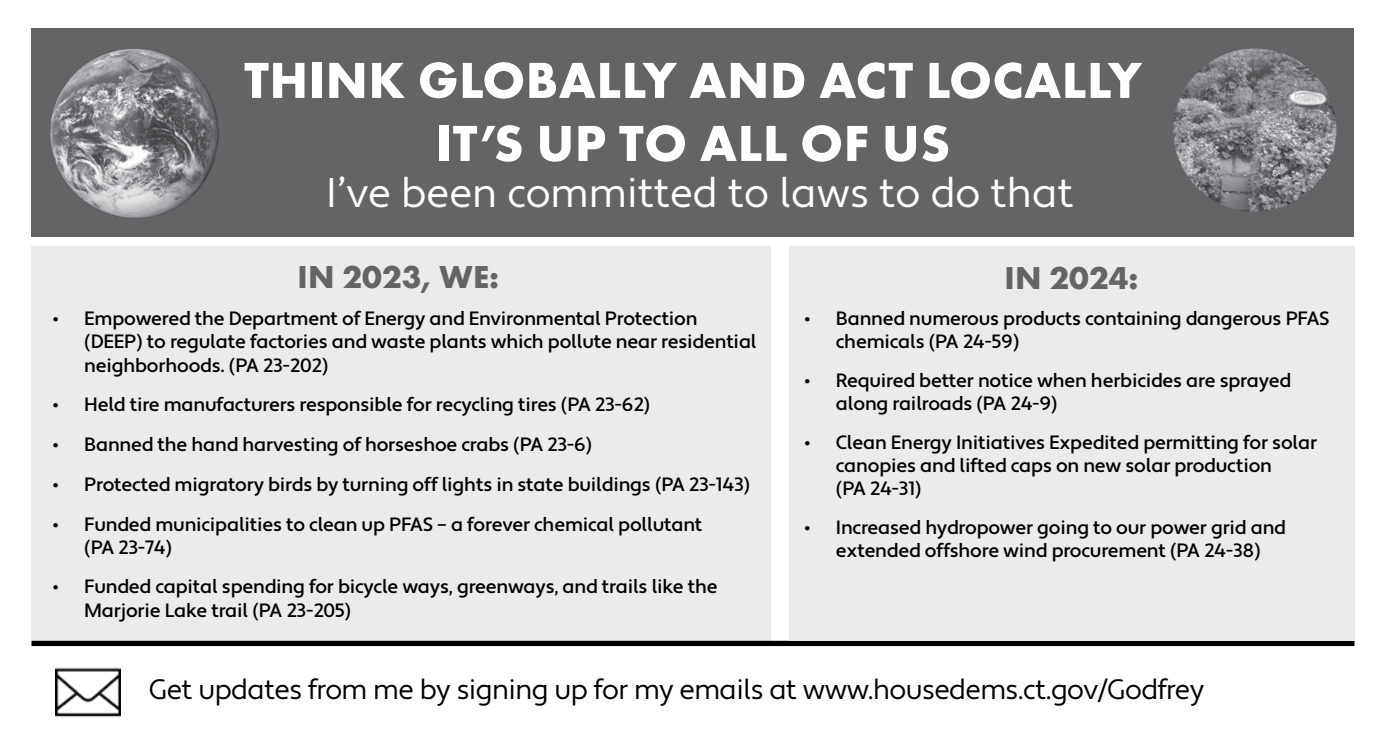
<style>
.page{position:relative;width:1386px;height:756px;background:#fff}
.page>*{position:absolute;margin:0;border:0;box-sizing:border-box;transform-origin:0 0}
.t1{font:700 52.5px/63px "Futura PT";letter-spacing:.01em;color:#fff;text-align:center}
.t2{font:41.48px "Apertura";color:#fff}
.t3{font:700 32.9px "Futura PT";color:#636466}
.t4{font:28px "Apertura";letter-spacing:-.02em;color:#000}
.t5{font:500 19.25px/23.1px "Apertura";letter-spacing:-.01em;color:#000}
</style>
<div class="page">
<div style="left:32px;top:28px;width:1322px;height:209px;background:#636466"></div>
<div style="left:32px;top:246px;width:739px;height:395px;background:#ebebec"></div>
<img style="left:55px;top:667px;width:65px;height:50px">
<div style="left:32px;top:641px;width:1322px;height:5px;background:#000"></div>
<div style="left:789px;top:247px;width:565px;height:394px;background:#ebebec"></div>
<img style="left:50px;top:49px;width:169px;height:169px">
<img style="left:1173px;top:49px;width:164px;height:163px;border-radius:82px">
<h1 class="t1" style="left:244px;top:48px;width:899px">THINK GLOBALLY AND ACT LOCALLY<br>IT’S UP TO ALL OF US</h1>
<h2 class="t2" style="left:326px;top:167px;width:749px">I’ve been committed to laws to do that</h2>
<h3 class="t3" style="left:298px;top:256px;width:203px">IN 2023, WE:</h3>
<h3 class="t3" style="left:1005px;top:257px;width:135px">IN 2024:</h3>
<p class="t5" style="left:84px;top:308px;width:674px;text-indent:-31px">• Empowered the Department of Energy and Environmental Protection (DEEP) to regulate factories and waste plants which pollute near residential neighborhoods. (PA 23-202)</p>
<p class="t5" style="left:53px;top:394px;width:599px">• Held tire manufacturers responsible for recycling tires (PA 23-62)</p>
<p class="t5" style="left:53px;top:434px;width:541px">• Banned the hand harvesting of horseshoe crabs (PA 23-6)</p>
<p class="t5" style="left:53px;top:473px;width:699px">• Protected migratory birds by turning off lights in state buildings (PA 23-143)</p>
<p class="t5" style="left:84px;top:513px;width:620px;text-indent:-31px">• Funded municipalities to clean up PFAS – a forever chemical pollutant (PA 23-74)</p>
<p class="t5" style="left:84px;top:576px;width:635px;text-indent:-31px">• Funded capital spending for bicycle ways, greenways, and trails like the<br>Marjorie Lake trail (PA 23-205)</p>
<p class="t5" style="left:836px;top:308px;width:495px;text-indent:-31px">• Banned numerous products containing dangerous PFAS chemicals (PA 24-59)</p>
<p class="t5" style="left:836px;top:370px;width:457px;text-indent:-31px">• Required better notice when herbicides are sprayed along railroads (PA 24-9)</p>
<p class="t5" style="left:836px;top:432px;width:483px;text-indent:-31px">• Clean Energy Initiatives Expedited permitting for solar canopies and lifted caps on new solar production<br>(PA 24-31)</p>
<p class="t5" style="left:804px;top:517px;width:483px;text-align:center">• Increased hydropower going to our power grid and extended offshore wind procurement (PA 24-38)</p>
<h3 class="t4" style="left:149px;top:672px;width:1057px">Get updates from me by signing up for my emails at www.housedems.ct.gov/Godfrey</h3>
</div>
